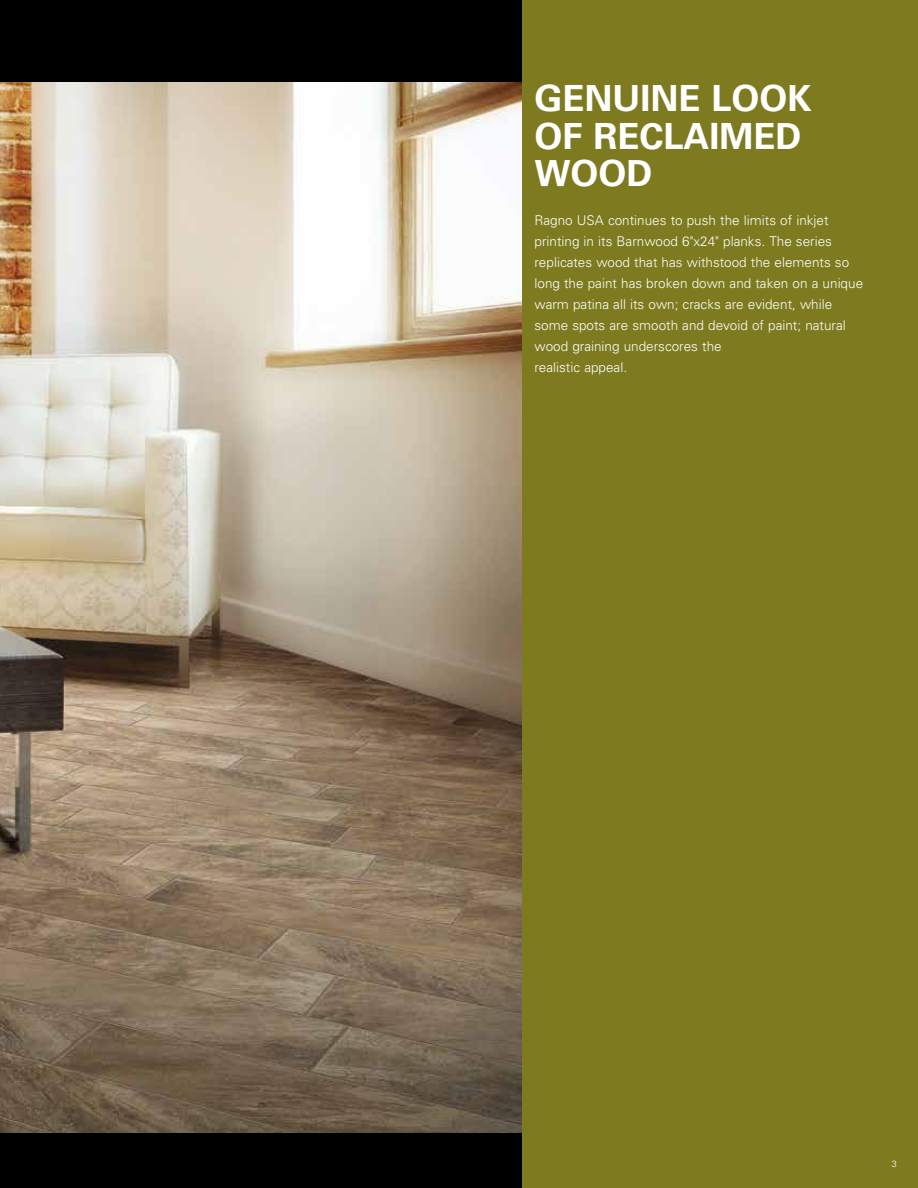
<style>
.page{position:relative;width:918px;height:1188px;background:#fff}
.page>*{position:absolute;margin:0;border:0;box-sizing:border-box;transform-origin:0 0}
.t1{font:700 36px/37.5px "Univers LT Std";color:#fff}
.t2{font:300 13.5px/21px "Univers LT Std";color:#fff}
.t3{font:300 9px "Univers LT Std";color:#fff}
</style>
<div class="page">
<div style="left:0;top:0;width:526px;height:1188px;background:#000"></div>
<img style="left:0;top:82px;width:522px;height:1051px">
<div style="left:522px;top:0;width:396px;height:1188px;background:#7d7a1f"></div>
<h1 class="t1" style="left:534px;top:80px;width:279px">GENUINE LOOK<br>OF RECLAIMED<br>WOOD</h1>
<p class="t2" style="left:534px;top:210px;width:330px">Ragno USA continues to push the limits of inkjet printing in its Barnwood 6"x24" planks. The series replicates wood that has withstood the elements so long the paint has broken down and taken on a unique warm patina all its own; cracks are evident, while some spots are smooth and devoid of paint; natural wood graining underscores the<br>realistic appeal.</p>
<p class="t3" style="left:892px;top:1158px;width:7px">3</p>
</div>
